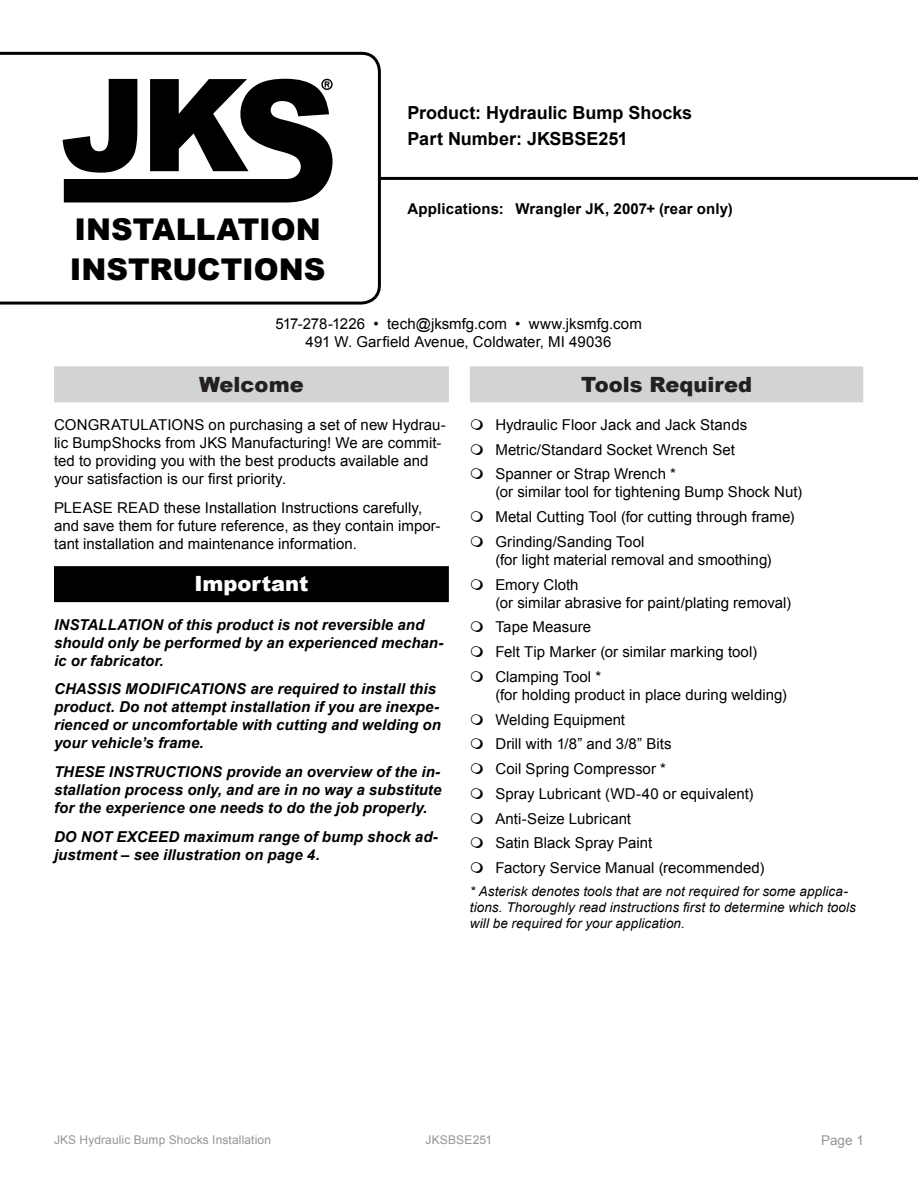
<style>
.page{position:relative;width:918px;height:1188px;background:#fff}
.page>*{position:absolute;margin:0;border:0;box-sizing:border-box;transform-origin:0 0}
.t1{font:900 30px/40px "Arial";letter-spacing:-.005em;color:#000}
.t2{font:900 21px "Arial";color:#241f21}
.t3{font:900 21px "Arial";color:#fff}
.t4{font:700 18px/26.5px "Arial";color:#000}
.t5{font:15px/24.8px "Arial";letter-spacing:.005em;color:#000}
.t6{font:italic 700 15px/18px "Arial";letter-spacing:.005em;color:#000}
.t7{font:700 15px "Arial";letter-spacing:.01em;color:#000}
.t8{font:italic 13.5px/16.2px "Arial";letter-spacing:.01em;color:#000}
.t9{font:13.5px "Arial";color:#939598}
.t10{font:12px "Arial";letter-spacing:.01em;color:#939598}
</style>
<div class="page">
<svg style="left:0;top:51px;width:382px;height:254px"></svg>
<hr style="left:381px;top:177px;width:537px;height:3px;background:#000">
<svg style="left:63px;top:79px;width:270px;height:123px"></svg>
<div style="left:54px;top:366px;width:395px;height:36px;background:#d1d3d4"></div>
<div style="left:54px;top:566px;width:395px;height:36px;background:#000"></div>
<div style="left:470px;top:366px;width:393px;height:36px;background:#d1d3d4"></div>
<h1 class="t1" style="left:70px;top:208px;width:257px">INSTALLATION<br>INSTRUCTIONS</h1>
<p class="t4" style="left:408px;top:100px;width:286px">Product: Hydraulic Bump Shocks<br>Part Number: JKSBSE251</p>
<p class="t7" style="left:408px;top:199px;width:327px">Applications: Wrangler JK, 2007+ (rear only)</p>
<p class="t5" style="left:275px;top:315px;width:368px;line-height:18px;text-align:center">517-278-1226 • tech@jksmfg.com • www.jksmfg.com<br>491 W. Garfield Avenue, Coldwater, MI 49036</p>
<h2 class="t2" style="left:199px;top:369px;width:106px">Welcome</h2>
<p class="t5" style="left:54px;top:416px;width:393px;line-height:18px">CONGRATULATIONS on purchasing a set of new Hydrau&shy;lic BumpShocks from JKS Manufacturing! We are commit&shy;ted to providing you with the best products available and your satisfaction is our first priority.</p>
<p class="t5" style="left:54px;top:498px;width:388px;line-height:18px">PLEASE READ these Installation Instructions carefully, and save them for future reference, as they contain impor&shy;tant installation and maintenance information.</p>
<h2 class="t3" style="left:194px;top:569px;width:116px">Important</h2>
<p class="t6" style="left:54px;top:616px;width:391px">INSTALLATION of this product is not reversible and should only be performed by an experienced mechan&shy;ic or fabricator.</p>
<p class="t6" style="left:54px;top:681px;width:388px">CHASSIS MODIFICATIONS are required to install this product. Do not attempt installation if you are inexpe&shy;rienced or uncomfortable with cutting and welding on your vehicle’s frame.</p>
<p class="t6" style="left:54px;top:763px;width:389px;text-align:justify">THESE INSTRUCTIONS provide an overview of the in&shy;stallation process only, and are in no way a substitute for the experience one needs to do the job properly.</p>
<p class="t6" style="left:54px;top:828px;width:386px">DO NOT EXCEED maximum range of bump shock ad&shy;justment – see illustration on page 4.</p>
<h2 class="t2" style="left:581px;top:369px;width:173px">Tools Required</h2>
<p class="t5" style="left:495px;top:412px;width:253px">Hydraulic Floor Jack and Jack Stands<br>Metric/Standard Socket Wrench Set<br>Spanner or Strap Wrench *</p>
<p class="t5" style="left:495px;top:480px;width:308px">(or similar tool for tightening Bump Shock Nut)<br>Metal Cutting Tool (for cutting through frame)<br>Grinding/Sanding Tool</p>
<p class="t5" style="left:495px;top:547px;width:278px">(for light material removal and smoothing)<br>Emory Cloth</p>
<p class="t5" style="left:495px;top:590px;width:297px">(or similar abrasive for paint/plating removal)<br>Tape Measure<br>Felt Tip Marker (or similar marking tool)<br>Clamping Tool *</p>
<p class="t5" style="left:495px;top:682px;width:293px">(for holding product in place during welding)<br>Welding Equipment<br>Drill with 1/8” and 3/8” Bits<br>Coil Spring Compressor *<br>Spray Lubricant (WD-40 or equivalent)<br>Anti-Seize Lubricant<br>Satin Black Spray Paint<br>Factory Service Manual (recommended)</p>
<p class="t8" style="left:470px;top:883px;width:388px">* Asterisk denotes tools that are not required for some applica&shy;tions. Thoroughly read instructions first to determine which tools will be required for your application.</p>
<p class="t10" style="left:54px;top:1132px;width:219px">JKS Hydraulic Bump Shocks Installation</p>
<p class="t10" style="left:426px;top:1132px;width:68px">JKSBSE251</p>
<p class="t9" style="left:821px;top:1131px;width:44px">Page 1</p>
</div>
